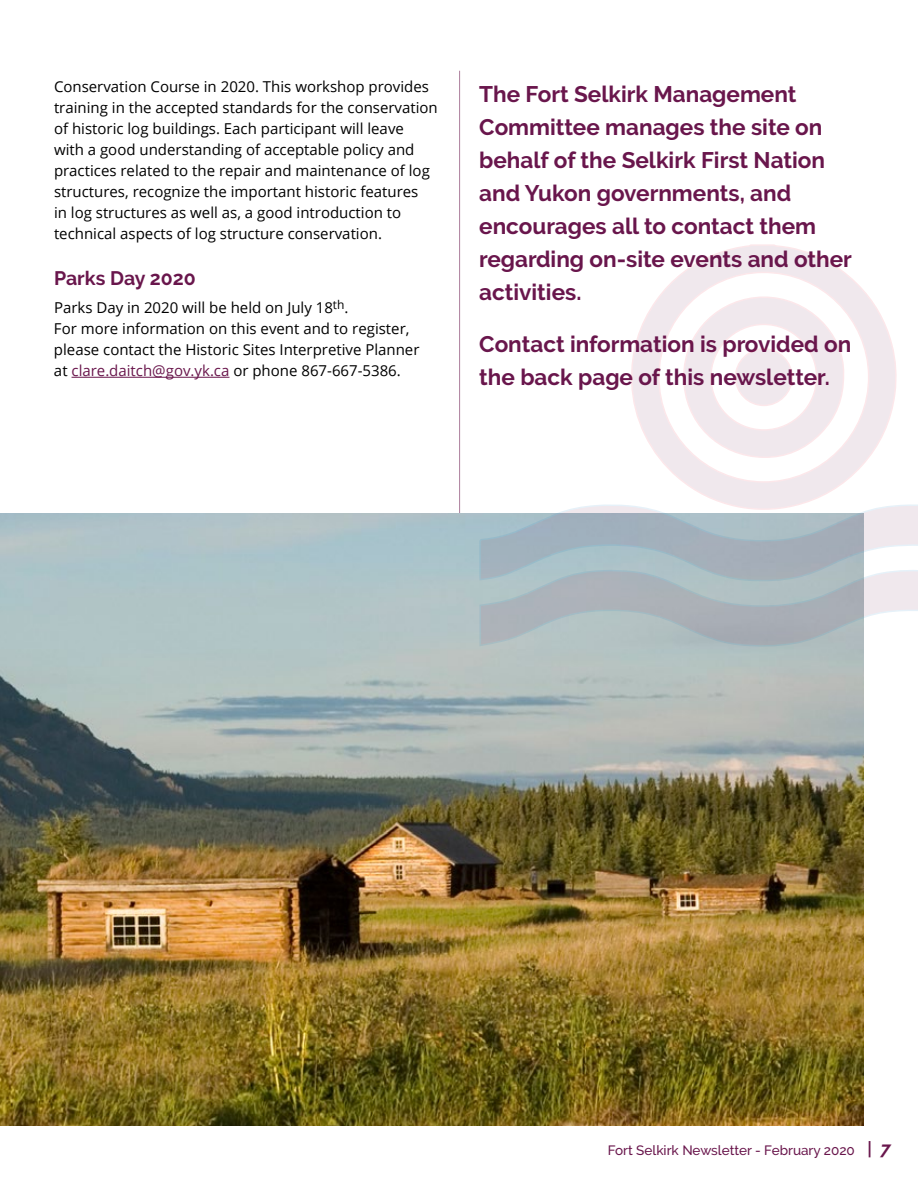
<style>
.page{position:relative;width:918px;height:1188px;background:#fff}
.page>*{position:absolute;margin:0;border:0;box-sizing:border-box;transform-origin:0 0}
.t1{font:700 22.5px/33px "Raleway";color:#69164c}
.t2{font:700 19.5px "Raleway";color:#69164c}
.t3{font:15px/21px "Open Sans";color:#000}
.t4{font:500 13.5px "Raleway";color:#69164c}
.s1{color:#69164c}
.s2{font-weight:600;font-style:italic;font-size:18px}
.s3{font-weight:700;font-style:italic;font-size:18px}
</style>
<div class="page">
<hr style="left:459px;top:71px;width:1px;height:1029px;background:#69164c">
<img style="left:0;top:513px;width:864px;height:613px">
<hr style="left:72px;top:377px;width:157px;height:1px;background:#69164c">
<svg style="left:631px;top:244px;width:266px;height:259px"></svg>
<svg style="left:479px;top:503px;width:439px;height:145px;background:#b7c2c8"></svg>
<svg style="left:682px;top:295px;width:163px;height:163px"></svg>
<div style="left:735px;top:349px;width:57px;height:56px;background:#f0e8ed;border-radius:50%"></div>
<div style="left:735px;top:348px;width:58px;height:58px;border:2px solid #e61430;border-radius:50%"></div>
<p class="t3" style="left:54px;top:76px;width:385px">Conservation Course in 2020. This workshop provides training in the accepted standards for the conservation of historic log buildings. Each participant will leave<br>with a good understanding of acceptable policy and practices related to the repair and maintenance of log structures, recognize the important historic features<br>in log structures as well as, a good introduction to technical aspects of log structure conservation.</p>
<h2 class="t2" style="left:54px;top:267px;width:143px">Parks Day 2020</h2>
<p class="t3" style="left:54px;top:297px;width:367px">Parks Day in 2020 will be held on July 18<sup>th</sup>.<br>For more information on this event and to register, please contact the Historic Sites Interpretive Planner at <span class="s1">clare.daitch@gov.yk.ca</span> or phone 867-667-5386.</p>
<h1 class="t1" style="left:479px;top:78px;width:374px">The Fort Selkirk Management<br>Committee manages the site on behalf of the Selkirk First Nation and Yukon governments, and encourages all to contact them regarding on-site events and other activities.</h1>
<h1 class="t1" style="left:479px;top:328px;width:374px">Contact information is provided on the back page of this newsletter.</h1>
<p class="t4" style="left:608px;top:1143px;width:285px">Fort Selkirk Newsletter - February 2020 <span class="s2">|</span> <span class="s3">7</span></p>
</div>
